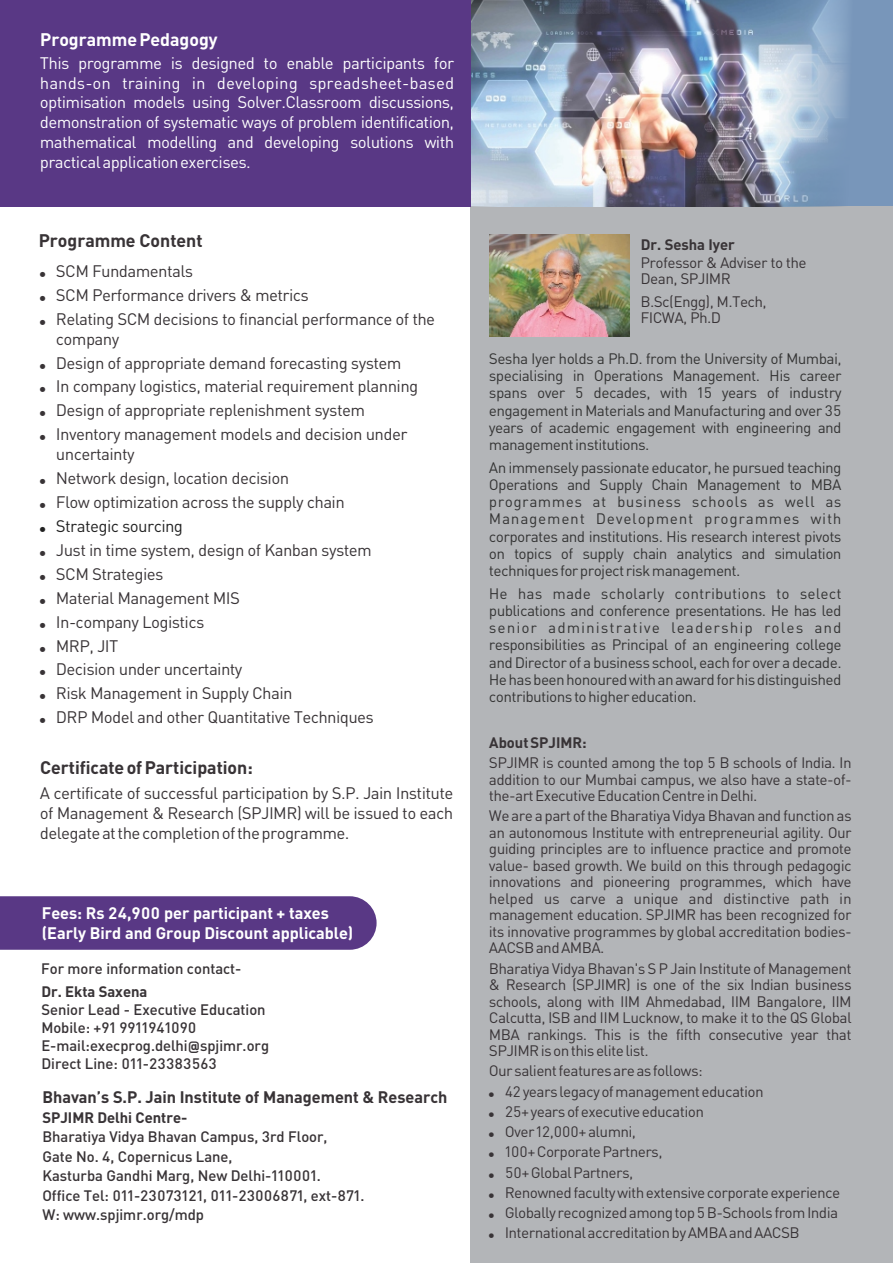
<style>
.page{position:relative;width:893px;height:1263px;background:#fff}
.page>*{position:absolute;margin:0;border:0;box-sizing:border-box;transform-origin:0 0}
.t1{font:700 18px "Sapient Sans";color:#383336}
.t2{font:700 18px "Sapient Sans";color:#fff}
.t3{font:16.5px/23.9px "Sapient Sans";color:#383336}
.t4{font:16.5px/19.8px "Sapient Sans";color:#fff;text-align:justify}
.t5{font:700 16.5px/20.1px "Sapient Sans";color:#fff}
.t6{font:700 16.5px "Sapient Sans";color:#383336}
.t7{font:16.5px "Sapient Sans";color:#212121}
.t8{font:15px/16.5px "Sapient Sans";color:#383336}
.t9{font:15px/17.2px "Sapient Sans";color:#333;text-align:justify}
.t10{font:500 15px/19.5px "Sapient Sans";color:#383336}
.t11{font:700 15px "Sapient Sans";color:#383336}
</style>
<div class="page">
<div style="left:471px;top:0;width:422px;height:206px;background:#7896ba"></div>
<div style="left:471px;top:206px;width:422px;height:1057px;background:#b3b5b8"></div>
<img style="left:489px;top:234px;width:141px;height:102px">
<img style="left:471px;top:0;width:376px;height:206px">
<div style="left:0;top:0;width:471px;height:206px;background:#593885"></div>
<div style="left:0;top:896px;width:377px;height:54px;background:#593885"></div>
<p class="t2" style="left:40px;top:27px;width:179px">Programme Pedagogy</p>
<p class="t4" style="left:40px;top:53px;width:415px">This programme is designed to enable participants for hands-on training in developing spreadsheet-based optimisation models using Solver.Classroom discussions, demonstration of systematic ways of problem identification, mathematical modelling and developing solutions with practical application exercises.</p>
<p class="t1" style="left:39px;top:229px;width:165px">Programme Content</p>
<p class="t11" style="left:641px;top:234px;width:96px">Dr. Sesha Iyer</p>
<p class="t8" style="left:641px;top:254px;width:167px">Professor &amp; Adviser to the<br>Dean, SPJIMR</p>
<p class="t8" style="left:641px;top:293px;width:127px">B.Sc(Engg), M.Tech,<br>FICWA, Ph.D</p>
<p class="t3" style="left:56px;top:259px;width:380px">SCM Fundamentals<br>SCM Performance drivers &amp; metrics<br>Relating SCM decisions to financial performance of the</p>
<p class="t3" style="left:56px;top:326px;width:363px">company<br>Design of appropriate demand forecasting system In company logistics, material requirement planning Design of appropriate replenishment system Inventory management models and decision under</p>
<p class="t3" style="left:56px;top:442px;width:290px">uncertainty<br>Network design, location decision<br>Flow optimization across the supply chain</p>
<p class="t3" style="left:56px;top:538px;width:319px">Just in time system, design of Kanban system<br>SCM Strategies<br>Material Management MIS<br>In-company Logistics<br>MRP, JIT<br>Decision under uncertainty<br>Risk Management in Supply Chain<br>DRP Model and other Quantitative Techniques</p>
<p class="t9" style="left:489px;top:349px;width:354px">Sesha Iyer holds a Ph.D. from the University of Mumbai, specialising in Operations Management. His career spans over 5 decades, with 15 years of industry engagement in Materials and Manufacturing and over 35 years of academic engagement with engineering and management institutions.</p>
<p class="t9" style="left:489px;top:458px;width:354px">An immensely passionate educator, he pursued teaching Operations and Supply Chain Management to MBA programmes at business schools as well as Management Development programmes with corporates and institutions. His research interest pivots on topics of supply chain analytics and simulation techniques for project risk management.</p>
<p class="t9" style="left:489px;top:584px;width:354px">He has made scholarly contributions to select publications and conference presentations. He has led senior administrative leadership roles and responsibilities as Principal of an engineering college and Director of a business school, each for over a decade.<br>He has been honoured with an award for his distinguished contributions to higher education.</p>
<p class="t7" style="left:56px;top:516px;width:128px">Strategic sourcing</p>
<p class="t1" style="left:40px;top:756px;width:214px">Certificate of Participation:</p>
<p class="t3" style="left:40px;top:783px;width:414px;line-height:19.8px;text-align:justify">A certificate of successful participation by S.P. Jain Institute of Management &amp; Research (SPJIMR) will be issued to each delegate at the completion of the programme.</p>
<p class="t5" style="left:42px;top:902px;width:313px">Fees: Rs 24,900 per participant + taxes (Early Bird and Group Discount applicable)</p>
<p class="t10" style="left:41px;top:958px;width:202px">For more information contact-</p>
<p class="t11" style="left:41px;top:982px;width:108px">Dr. Ekta Saxena</p>
<p class="t10" style="left:41px;top:1000px;width:229px;line-height:18px">Senior Lead - Executive Education<br>Mobile: +91 9911941090<br>E-mail:execprog.delhi@spjimr.org<br>Direct Line: 011-23383563</p>
<p class="t6" style="left:42px;top:1086px;width:406px">Bhavan’s S.P. Jain Institute of Management &amp; Research</p>
<p class="t11" style="left:42px;top:1107px;width:146px">SPJIMR Delhi Centre-</p>
<p class="t10" style="left:42px;top:1126px;width:323px">Bharatiya Vidya Bhavan Campus, 3rd Floor,<br>Gate No. 4, Copernicus Lane,<br>Kasturba Gandhi Marg, New Delhi-110001.<br>Office Tel: 011-23073121, 011-23006871, ext-871.<br>W: www.spjimr.org/mdp</p>
<p class="t11" style="left:489px;top:732px;width:99px">About SPJIMR:</p>
<p class="t8" style="left:489px;top:754px;width:364px;text-align:justify">SPJIMR is counted among the top 5 B schools of India. In addition to our Mumbai campus, we also have a state-of&shy;the-art Executive Education Centre in Delhi.</p>
<p class="t8" style="left:489px;top:807px;width:364px;text-align:justify">We are a part of the Bharatiya Vidya Bhavan and function as an autonomous Institute with entrepreneurial agility. Our guiding principles are to influence practice and promote value- based growth. We build on this through pedagogic innovations and pioneering programmes, which have helped us carve a unique and distinctive path in management education. SPJIMR has been recognized for its innovative programmes by global accreditation bodies-AACSB and AMBA.</p>
<p class="t8" style="left:489px;top:959px;width:364px;text-align:justify">Bharatiya Vidya Bhavan's S P Jain Institute of Management &amp; Research (SPJIMR) is one of the six Indian business schools, along with IIM Ahmedabad, IIM Bangalore, IIM Calcutta, ISB and IIM Lucknow, to make it to the QS Global MBA rankings. This is the fifth consecutive year that SPJIMR is on this elite list.</p>
<p class="t8" style="left:505px;top:1060px;width:336px;line-height:20.2px;text-indent:-16px">Our salient features are as follows:<br>42 years legacy of management education<br>25+ years of executive education<br>Over 12,000+ alumni,<br>100+ Corporate Partners,<br>50+ Global Partners,<br>Renowned faculty with extensive corporate experience Globally recognized among top 5 B-Schools from India International accreditation by AMBA and AACSB</p>
</div>
